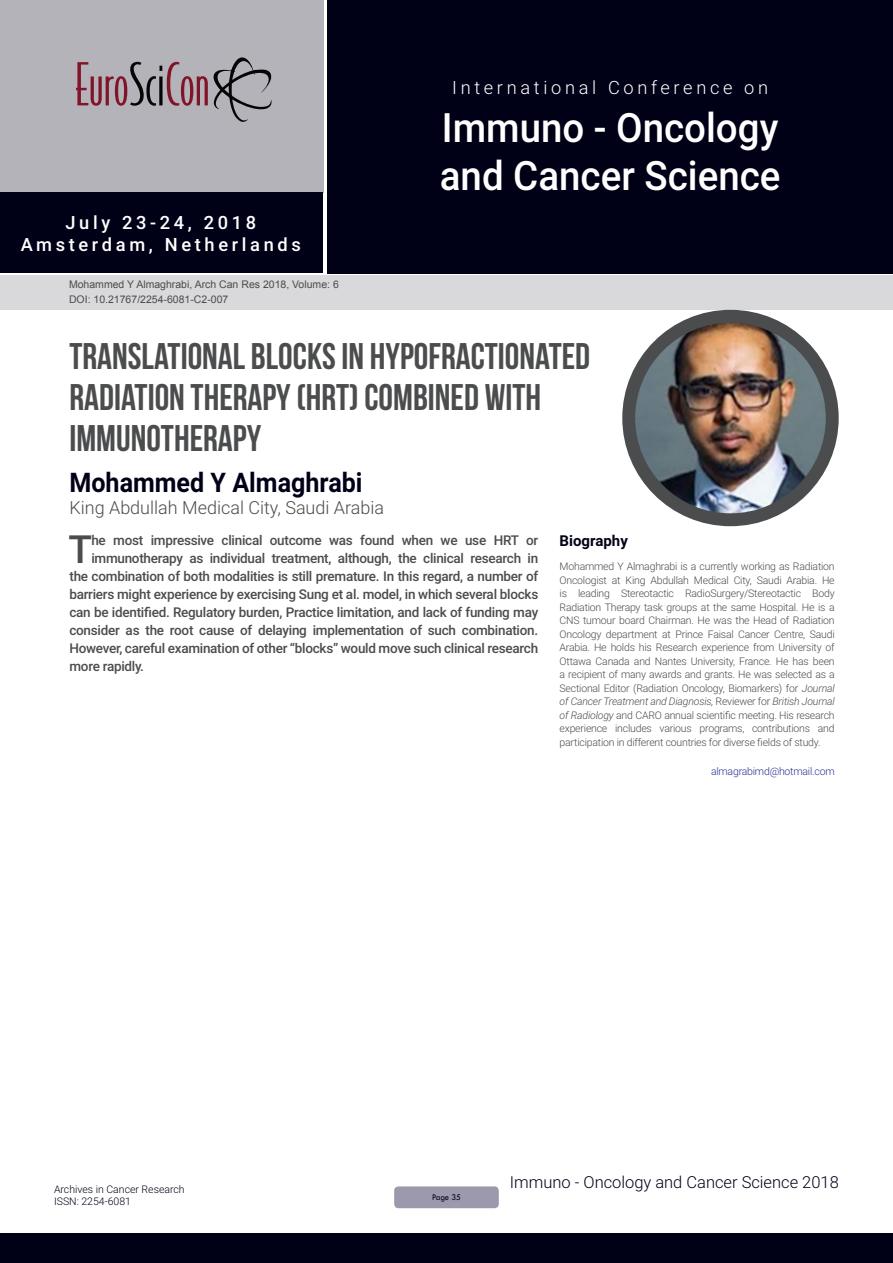
<style>
.page{position:relative;width:893px;height:1263px;background:#fff}
.page>*{position:absolute;margin:0;border:0;box-sizing:border-box;transform-origin:0 0}
.t1{font:500 40.5px/48.6px "Roboto";color:#fff;scale:.95 1}
.Abstract{font:500 38.85px "Roboto";color:#4b4c4d}
.t2{font:37.05px/40.8px "Bebas Neue";color:#4b4c4d}
.t3{font:700 27px "Roboto";color:#000017;scale:.93 1}
.t4{font:500 18.3px/21.9px "Roboto";letter-spacing:.2em;color:#fff;text-align:center}
.t5{font:300 18.3px "Roboto";letter-spacing:.2em;color:#fff}
.t6{font:300 18px "Roboto";color:#4b4c4d}
.t7{font:300 16.5px "Roboto";color:#000017}
.Bio_Heading{font:700 15px "Roboto";color:#000017}
.Abstract-2{font:500 13.5px "Roboto";letter-spacing:-.02em;color:#4b4c4d}
.Biography{font:300 10.5px/13.5px "Roboto";letter-spacing:-.02em;color:#4b4c4d;text-align:justify}
.t8{font:10.5px "Arial";color:#4b4c4d}
.t9{font:300 10.5px/12.6px "Roboto";color:#000017}
.Biography-2{font:300 10.5px "Roboto";letter-spacing:-.02em;color:#2e3092}
.t10{font:9px "Tw Cen";letter-spacing:-.02em;color:#000017;scale:.95 1}
.s1{font-style:italic}
</style>
<div class="page">
<div style="left:0;top:0;width:323px;height:193px;background:#b3b3b9"></div>
<div style="left:0;top:193px;width:322px;height:80px;background:#000017"></div>
<div style="left:327px;top:0;width:566px;height:273px;background:#000017"></div>
<div style="left:1px;top:275px;width:892px;height:35px;background:#d9d9dc"></div>
<svg style="left:76px;top:57px;width:196px;height:65px"></svg>
<div style="left:0;top:1233px;width:893px;height:30px;background:#000017"></div>
<div style="left:394px;top:1186px;width:105px;height:22px;background:#9c99ac;border-radius:4px"></div>
<img style="left:629px;top:316px;width:203px;height:204px;border-radius:102px">
<div style="left:622px;top:310px;width:217px;height:216px;border:13px solid #4b4c4d;border-radius:50%"></div>
<h3 class="t4" style="left:21px;top:211px;width:282px">July 23-24, 2018<br>Amsterdam, Netherlands</h3>
<p class="t8" style="left:69px;top:278px;width:271px">Mohammed Y Almaghrabi, Arch Can Res 2018, Volume: 6</p>
<p class="t8" style="left:69px;top:292px;width:161px">DOI: 10.21767/2254-6081-C2-007</p>
<h3 class="t5" style="left:452px;top:75px;width:318px">International Conference on</h3>
<h1 class="t1" style="left:440px;top:101px;width:360px">Immuno - Oncology and Cancer Science</h1>
<p class="t2" style="left:69px;top:335px;width:522px">TRANSLATIONAL BLOCKS IN HYPOFRACTIONATED<br>RADIATION THERAPY (HRT) COMBINED WITH<br>IMMUNOTHERAPY</p>
<p class="t3" style="left:69px;top:464px;width:317px">Mohammed Y Almaghrabi</p>
<p class="t6" style="left:69px;top:495px;width:316px">King Abdullah Medical City, Saudi Arabia</p>
<p class="Abstract" style="left:69px;top:522px;width:25px">T</p>
<p class="Abstract-2" style="left:91px;top:531px;width:448px">he most impressive clinical outcome was found when we use HRT or</p>
<p class="Abstract-2" style="left:91px;top:549px;width:448px">immunotherapy as individual treatment, although, the clinical research in</p>
<p class="Abstract-2" style="left:69px;top:567px;width:470px">the combination of both modalities is still premature. In this regard, a number of</p>
<p class="Abstract-2" style="left:69px;top:585px;width:470px">barriers might experience by exercising Sung et al. model, in which several blocks</p>
<p class="Abstract-2" style="left:69px;top:603px;width:470px">can be identified. Regulatory burden, Practice limitation, and lack of funding may</p>
<p class="Abstract-2" style="left:69px;top:621px;width:470px">consider as the root cause of delaying implementation of such combination.</p>
<p class="Abstract-2" style="left:69px;top:639px;width:470px">However, careful examination of other “blocks” would move such clinical research</p>
<p class="Abstract-2" style="left:69px;top:657px;width:76px">more rapidly.</p>
<p class="Bio_Heading" style="left:560px;top:530px;width:70px">Biography</p>
<p class="Biography" style="left:560px;top:560px;width:277px">Mohammed Y Almaghrabi is a currently working as Radiation Oncologist at King Abdullah Medical City, Saudi Arabia. He is leading Stereotactic RadioSurgery/Stereotactic Body Radiation Therapy task groups at the same Hospital. He is a CNS tumour board Chairman. He was the Head of Radiation Oncology department at Prince Faisal Cancer Centre, Saudi Arabia. He holds his Research experience from University of Ottawa Canada and Nantes University, France. He has been a recipient of many awards and grants. He was selected as a Sectional Editor (Radiation Oncology, Biomarkers) for <span class="s1">Journal of Cancer Treatment and Diagnosis,</span> Reviewer for <span class="s1">British Journal of Radiology</span> and CARO annual scientific meeting. His research experience includes various programs, contributions and participation in different countries for diverse fields of study.</p>
<p class="Biography-2" style="left:711px;top:763px;width:125px">almagrabimd@hotmail.com</p>
<p class="t9" style="left:54px;top:1182px;width:132px">Archives in Cancer Research<br>ISSN: 2254-6081</p>
<p class="t10" style="left:432px;top:1192px;width:32px">Page 35</p>
<h3 class="t7" style="left:510px;top:1170px;width:331px">Immuno - Oncology and Cancer Science 2018</h3>
</div>
